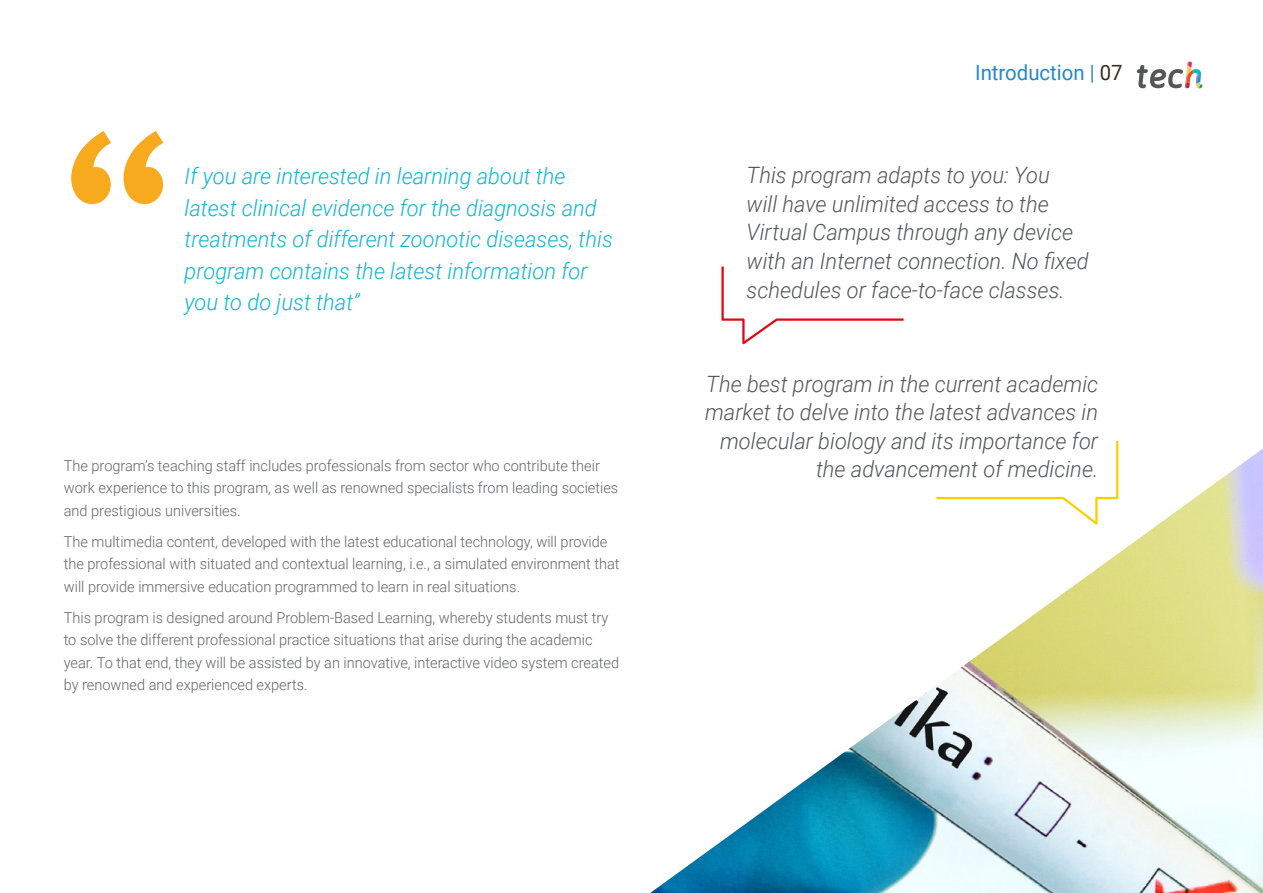
<style>
.page{position:relative;width:1263px;height:893px;background:#fff}
.page>*{position:absolute;margin:0;border:0;box-sizing:border-box;transform-origin:0 0}
.t1{font:italic 300 22.5px/28.5px "Roboto";color:#52555b;text-align:right}
.t2{font:italic 300 22.5px/31.5px "Roboto";color:#0fb6cf}
.t3{font:21px "Roboto";color:#2488c9}
.t4{font:300 15px/22.5px "Roboto";color:#61646a}
.s1{color:#312e20}
</style>
<div class="page">
<svg style="left:71px;top:131px;width:92px;height:73px"></svg>
<img style="left:650px;top:448px;width:613px;height:445px">
<svg style="left:721px;top:266px;width:183px;height:79px"></svg>
<svg style="left:1137px;top:62px;width:65px;height:27px"></svg>
<h1 class="t2" style="left:185px;top:160px;width:430px">If you are interested in learning about the latest clinical evidence for the diagnosis and treatments of different zoonotic diseases, this program contains the latest information for you to do just that”</h1>
<p class="t4" style="left:64px;top:453px;width:556px">The program’s teaching staff includes professionals from sector who contribute their work experience to this program, as well as renowned specialists from leading societies and prestigious universities.</p>
<p class="t4" style="left:64px;top:529px;width:557px">The multimedia content, developed with the latest educational technology, will provide the professional with situated and contextual learning, i.e., a simulated environment that will provide immersive education programmed to learn in real situations.</p>
<p class="t4" style="left:64px;top:605px;width:557px">This program is designed around Problem-Based Learning, whereby students must try to solve the different professional practice situations that arise during the academic year. To that end, they will be assisted by an innovative, interactive video system created by renowned and experienced experts.</p>
<h2 class="t3" style="left:975px;top:57px;width:149px">Introduction | <span class="s1">07</span></h2>
<h1 class="t1" style="left:747px;top:160px;width:344px;text-align:left">This program adapts to you: You<br>will have unlimited access to the Virtual Campus through any device with an Internet connection. No fixed schedules or face-to-face classes.</h1>
<h1 class="t1" style="left:705px;top:369px;width:395px">The best program in the current academic market to delve into the latest advances in molecular biology and its importance for the advancement of medicine.</h1>
</div>
